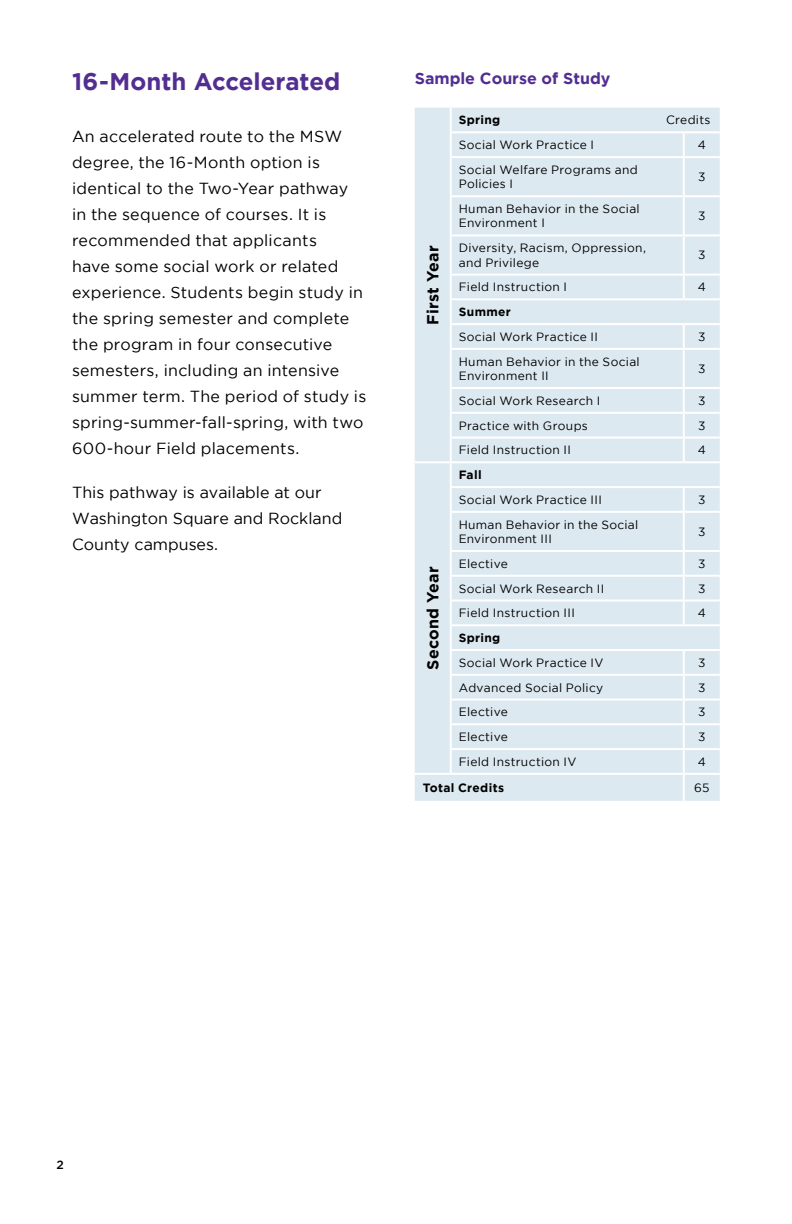
<style>
.page{position:relative;width:792px;height:1224px;background:#fff}
.page>*{position:absolute;margin:0;border:0;box-sizing:border-box;transform-origin:0 0}
.t1{font:700 24px "Gotham";color:#522e91}
.t2{font:16px/26px "Gotham";letter-spacing:.015em;color:#000}
.t3{font:700 16px "Gotham";color:#522e91}
.t4{font:700 16px "Gotham";letter-spacing:.02em;color:#000}
.t5{font:12px/24.8px "Gotham";letter-spacing:.025em;color:#000}
.t6{font:700 12px "Gotham";letter-spacing:.03em;color:#000}
.t7{font:500 12px "Gotham";color:#000}
</style>
<div class="page">
<div style="left:415px;top:108px;width:305px;height:693px;background:#dde9f1"></div>
<hr style="left:450px;top:108px;width:2px;height:23px;background:#fff">
<hr style="left:450px;top:131px;width:234px;height:2px;background:#fff">
<hr style="left:450px;top:133px;width:2px;height:23px;background:#fff">
<hr style="left:684px;top:131px;width:36px;height:2px;background:#fff">
<hr style="left:683px;top:133px;width:2px;height:23px;background:#fff">
<hr style="left:450px;top:156px;width:234px;height:2px;background:#fff">
<hr style="left:450px;top:158px;width:2px;height:37px;background:#fff">
<hr style="left:684px;top:156px;width:36px;height:2px;background:#fff">
<hr style="left:683px;top:158px;width:2px;height:37px;background:#fff">
<hr style="left:450px;top:195px;width:234px;height:2px;background:#fff">
<hr style="left:450px;top:197px;width:2px;height:37px;background:#fff">
<hr style="left:684px;top:195px;width:36px;height:2px;background:#fff">
<hr style="left:683px;top:197px;width:2px;height:37px;background:#fff">
<hr style="left:450px;top:234px;width:234px;height:2px;background:#fff">
<hr style="left:450px;top:236px;width:2px;height:38px;background:#fff">
<hr style="left:684px;top:234px;width:36px;height:2px;background:#fff">
<hr style="left:683px;top:236px;width:2px;height:38px;background:#fff">
<hr style="left:450px;top:274px;width:234px;height:2px;background:#fff">
<hr style="left:450px;top:276px;width:2px;height:22px;background:#fff">
<hr style="left:684px;top:274px;width:36px;height:2px;background:#fff">
<hr style="left:683px;top:276px;width:2px;height:22px;background:#fff">
<hr style="left:450px;top:298px;width:234px;height:2px;background:#fff">
<hr style="left:450px;top:300px;width:2px;height:23px;background:#fff">
<hr style="left:684px;top:298px;width:36px;height:2px;background:#fff">
<hr style="left:450px;top:323px;width:234px;height:2px;background:#fff">
<hr style="left:450px;top:325px;width:2px;height:23px;background:#fff">
<hr style="left:684px;top:323px;width:36px;height:2px;background:#fff">
<hr style="left:683px;top:325px;width:2px;height:23px;background:#fff">
<hr style="left:450px;top:348px;width:234px;height:2px;background:#fff">
<hr style="left:450px;top:350px;width:2px;height:37px;background:#fff">
<hr style="left:684px;top:348px;width:36px;height:2px;background:#fff">
<hr style="left:683px;top:350px;width:2px;height:37px;background:#fff">
<hr style="left:450px;top:387px;width:234px;height:2px;background:#fff">
<hr style="left:450px;top:389px;width:2px;height:23px;background:#fff">
<hr style="left:684px;top:387px;width:36px;height:2px;background:#fff">
<hr style="left:683px;top:389px;width:2px;height:23px;background:#fff">
<hr style="left:450px;top:412px;width:234px;height:2px;background:#fff">
<hr style="left:450px;top:414px;width:2px;height:23px;background:#fff">
<hr style="left:684px;top:412px;width:36px;height:2px;background:#fff">
<hr style="left:683px;top:414px;width:2px;height:23px;background:#fff">
<hr style="left:450px;top:437px;width:234px;height:2px;background:#fff">
<hr style="left:450px;top:439px;width:2px;height:22px;background:#fff">
<hr style="left:684px;top:437px;width:36px;height:2px;background:#fff">
<hr style="left:683px;top:439px;width:2px;height:22px;background:#fff">
<hr style="left:415px;top:461px;width:36px;height:2px;background:#fff">
<hr style="left:451px;top:461px;width:233px;height:2px;background:#fff">
<hr style="left:450px;top:463px;width:2px;height:23px;background:#fff">
<hr style="left:684px;top:461px;width:36px;height:2px;background:#fff">
<hr style="left:450px;top:486px;width:234px;height:2px;background:#fff">
<hr style="left:450px;top:488px;width:2px;height:23px;background:#fff">
<hr style="left:684px;top:486px;width:36px;height:2px;background:#fff">
<hr style="left:683px;top:488px;width:2px;height:23px;background:#fff">
<hr style="left:450px;top:511px;width:234px;height:2px;background:#fff">
<hr style="left:450px;top:513px;width:2px;height:37px;background:#fff">
<hr style="left:684px;top:511px;width:36px;height:2px;background:#fff">
<hr style="left:683px;top:513px;width:2px;height:37px;background:#fff">
<hr style="left:450px;top:550px;width:234px;height:2px;background:#fff">
<hr style="left:450px;top:552px;width:2px;height:23px;background:#fff">
<hr style="left:684px;top:550px;width:36px;height:2px;background:#fff">
<hr style="left:683px;top:552px;width:2px;height:23px;background:#fff">
<hr style="left:450px;top:575px;width:234px;height:2px;background:#fff">
<hr style="left:450px;top:577px;width:2px;height:23px;background:#fff">
<hr style="left:684px;top:575px;width:36px;height:2px;background:#fff">
<hr style="left:683px;top:577px;width:2px;height:23px;background:#fff">
<hr style="left:450px;top:600px;width:234px;height:2px;background:#fff">
<hr style="left:450px;top:602px;width:2px;height:22px;background:#fff">
<hr style="left:684px;top:600px;width:36px;height:2px;background:#fff">
<hr style="left:683px;top:602px;width:2px;height:22px;background:#fff">
<hr style="left:450px;top:624px;width:234px;height:2px;background:#fff">
<hr style="left:450px;top:626px;width:2px;height:23px;background:#fff">
<hr style="left:684px;top:624px;width:36px;height:2px;background:#fff">
<hr style="left:450px;top:649px;width:234px;height:2px;background:#fff">
<hr style="left:450px;top:651px;width:2px;height:23px;background:#fff">
<hr style="left:684px;top:649px;width:36px;height:2px;background:#fff">
<hr style="left:683px;top:651px;width:2px;height:23px;background:#fff">
<hr style="left:450px;top:674px;width:234px;height:2px;background:#fff">
<hr style="left:450px;top:676px;width:2px;height:23px;background:#fff">
<hr style="left:684px;top:674px;width:36px;height:2px;background:#fff">
<hr style="left:683px;top:676px;width:2px;height:23px;background:#fff">
<hr style="left:450px;top:699px;width:234px;height:2px;background:#fff">
<hr style="left:450px;top:701px;width:2px;height:22px;background:#fff">
<hr style="left:684px;top:699px;width:36px;height:2px;background:#fff">
<hr style="left:683px;top:701px;width:2px;height:22px;background:#fff">
<hr style="left:450px;top:723px;width:234px;height:2px;background:#fff">
<hr style="left:450px;top:725px;width:2px;height:23px;background:#fff">
<hr style="left:684px;top:723px;width:36px;height:2px;background:#fff">
<hr style="left:683px;top:725px;width:2px;height:23px;background:#fff">
<hr style="left:450px;top:748px;width:234px;height:2px;background:#fff">
<hr style="left:450px;top:750px;width:2px;height:23px;background:#fff">
<hr style="left:684px;top:748px;width:36px;height:2px;background:#fff">
<hr style="left:683px;top:750px;width:2px;height:23px;background:#fff">
<hr style="left:415px;top:773px;width:36px;height:2px;background:#fff">
<hr style="left:451px;top:773px;width:233px;height:2px;background:#fff">
<hr style="left:684px;top:773px;width:36px;height:2px;background:#fff">
<hr style="left:683px;top:775px;width:2px;height:26px;background:#fff">
<h1 class="t1" style="left:72px;top:67px;width:270px">16-Month Accelerated</h1>
<p class="t2" style="left:72px;top:123px;width:296px">An accelerated route to the MSW degree, the 16-Month option is identical to the Two-Year pathway in the sequence of courses. It is recommended that applicants<br>have some social work or related experience. Students begin study in the spring semester and complete the program in four consecutive semesters, including an intensive summer term. The period of study is spring-summer-fall-spring, with two<br>600-hour Field placements.</p>
<h2 class="t2" style="left:72px;top:479px;width:272px">This pathway is available at our<br>Washington Square and Rockland<br>County campuses.</h2>
<h2 class="t3" style="left:415px;top:69px;width:197px">Sample Course of Study</h2>
<h2 class="t4" style="left:424px;top:325px;width:81px;rotate:-90deg">First Year</h2>
<p class="t6" style="left:459px;top:113px;width:43px">Spring</p>
<p class="t5" style="left:666px;top:108px;width:46px">Credits</p>
<p class="t5" style="left:459px;top:132px;width:137px">Social Work Practice I</p>
<p class="t5" style="left:698px;top:132px;width:10px">4</p>
<p class="t5" style="left:459px;top:157px;width:181px">Social Welfare Programs and</p>
<p class="t5" style="left:698px;top:164px;width:9px">3</p>
<p class="t5" style="left:459px;top:171px;width:183px">Policies I<br>Human Behavior in the Social</p>
<p class="t5" style="left:698px;top:203px;width:9px">3</p>
<p class="t5" style="left:459px;top:211px;width:189px">Environment I<br>Diversity, Racism, Oppression,</p>
<p class="t5" style="left:698px;top:243px;width:9px">3</p>
<p class="t5" style="left:459px;top:250px;width:110px">and Privilege<br>Field Instruction I</p>
<p class="t5" style="left:698px;top:275px;width:10px">4</p>
<p class="t6" style="left:459px;top:305px;width:54px">Summer</p>
<p class="t5" style="left:459px;top:324px;width:141px">Social Work Practice II</p>
<p class="t5" style="left:698px;top:324px;width:9px">3</p>
<p class="t5" style="left:459px;top:349px;width:183px">Human Behavior in the Social</p>
<p class="t5" style="left:698px;top:356px;width:9px">3</p>
<p class="t5" style="left:459px;top:363px;width:143px">Environment II<br>Social Work Research I</p>
<p class="t5" style="left:698px;top:388px;width:9px">3</p>
<p class="t5" style="left:459px;top:413px;width:131px">Practice with Groups</p>
<p class="t5" style="left:698px;top:413px;width:9px">3</p>
<p class="t5" style="left:459px;top:437px;width:114px">Field Instruction II</p>
<p class="t5" style="left:698px;top:437px;width:10px">4</p>
<p class="t6" style="left:459px;top:468px;width:24px">Fall</p>
<p class="t5" style="left:459px;top:487px;width:145px">Social Work Practice III</p>
<p class="t5" style="left:698px;top:487px;width:9px">3</p>
<p class="t5" style="left:459px;top:512px;width:181px">Human Behavior in the Social</p>
<p class="t5" style="left:698px;top:519px;width:9px">3</p>
<p class="t5" style="left:459px;top:526px;width:95px">Environment III<br>Elective</p>
<p class="t5" style="left:698px;top:551px;width:9px">3</p>
<h2 class="t4" style="left:424px;top:670px;width:105px;rotate:-90deg">Second Year</h2>
<p class="t5" style="left:459px;top:576px;width:147px">Social Work Research II</p>
<p class="t5" style="left:698px;top:576px;width:9px">3</p>
<p class="t5" style="left:459px;top:600px;width:118px">Field Instruction III</p>
<p class="t5" style="left:698px;top:600px;width:10px">4</p>
<p class="t6" style="left:459px;top:631px;width:43px">Spring</p>
<p class="t5" style="left:459px;top:650px;width:146px">Social Work Practice IV</p>
<p class="t5" style="left:698px;top:650px;width:9px">3</p>
<p class="t5" style="left:459px;top:675px;width:146px">Advanced Social Policy</p>
<p class="t5" style="left:698px;top:675px;width:9px">3</p>
<p class="t5" style="left:459px;top:699px;width:51px">Elective</p>
<p class="t5" style="left:698px;top:699px;width:9px">3</p>
<p class="t5" style="left:459px;top:724px;width:51px">Elective</p>
<p class="t5" style="left:698px;top:724px;width:9px">3</p>
<p class="t5" style="left:459px;top:749px;width:119px">Field Instruction IV</p>
<p class="t5" style="left:698px;top:749px;width:10px">4</p>
<p class="t6" style="left:423px;top:780px;width:83px">Total Credits</p>
<p class="t5" style="left:694px;top:775px;width:17px">65</p>
<p class="t7" style="left:57px;top:1158px;width:9px">2</p>
</div>
